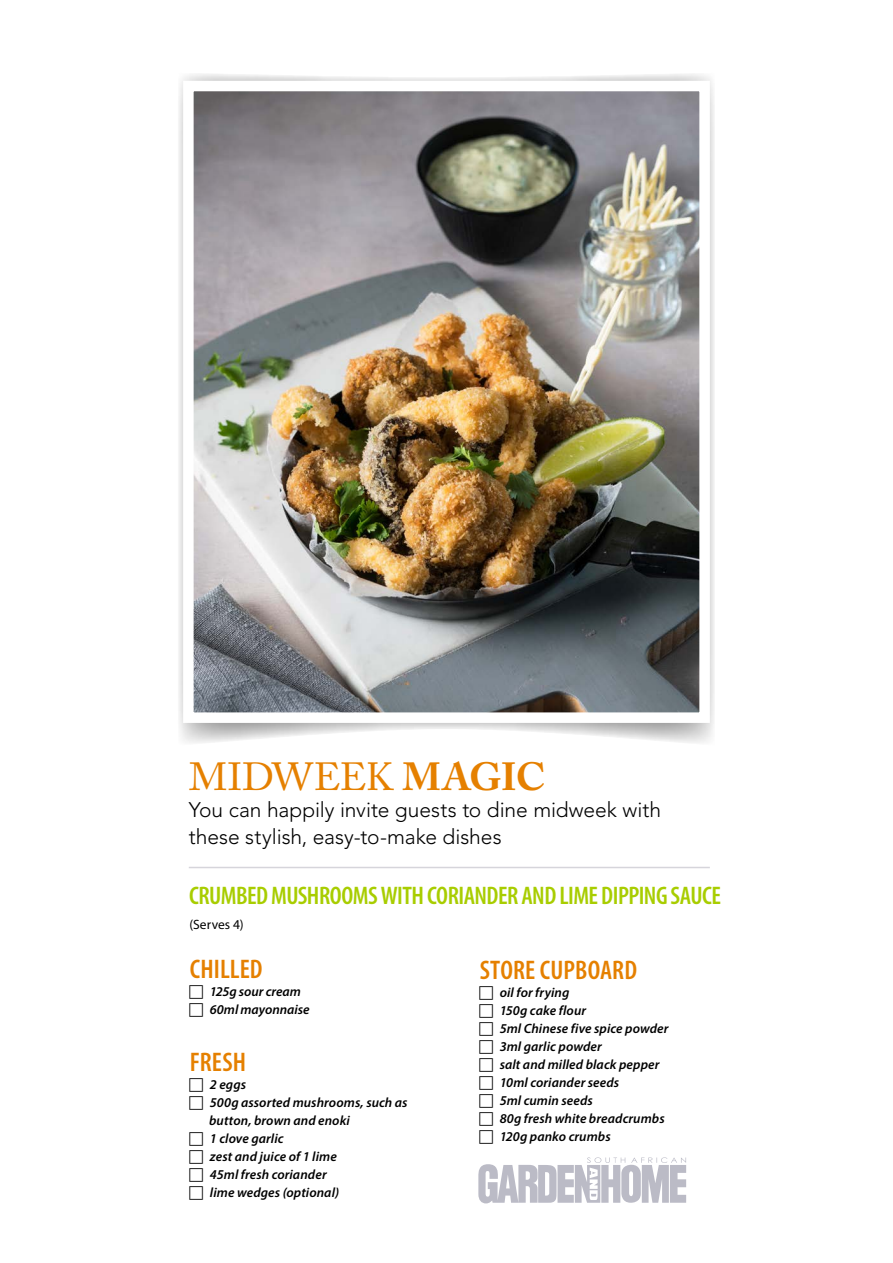
<style>
.page{position:relative;width:893px;height:1263px;background:#fff}
.page>*{position:absolute;margin:0;border:0;box-sizing:border-box;transform-origin:0 0}
.t1{font:39px "Adobe Caslon Pro";letter-spacing:-.01em;color:#e58000}
.t2{font:600 condensed 27px "Myriad Pro";letter-spacing:.005em;color:#e58000}
.t3{font:600 condensed 25.5px "Myriad Pro";letter-spacing:-.02em;color:#a8cd00}
.t4{font:300 21px/27px "Avenir LT Std";color:#000}
.t5{font:italic 600 13.5px/18px "Myriad Pro";letter-spacing:.005em;color:#000}
.t6{font:13.5px "Myriad Pro";letter-spacing:.005em;color:#000}
.s1{font-weight:700}
</style>
<div class="page">
<svg style="left:179px;top:74px;width:535px;height:669px"></svg>
<img style="left:194px;top:92px;width:505px;height:620px">
<hr style="left:189px;top:867px;width:521px;height:1px;background:#d6d5db">
<svg style="left:478px;top:1157px;width:208px;height:46px"></svg>
<h1 class="t1" style="left:189px;top:754px;width:358px">MIDWEEK <span class="s1">MAGIC</span></h1>
<h3 class="t4" style="left:189px;top:796px;width:474px">You can happily invite guests to dine midweek with these stylish, easy-to-make dishes</h3>
<h3 class="t3" style="left:189px;top:879px;width:533px">CRUMBED MUSHROOMS WITH CORIANDER AND LIME DIPPING SAUCE</h3>
<p class="t6" style="left:190px;top:916px;width:55px">(Serves 4)</p>
<h2 class="t2" style="left:190px;top:952px;width:74px">CHILLED</h2>
<p class="t5" style="left:210px;top:982px;width:101px">125g sour cream<br>60ml mayonnaise</p>
<h2 class="t2" style="left:190px;top:1045px;width:58px">FRESH</h2>
<p class="t5" style="left:209px;top:1075px;width:200px">2 eggs<br>500g assorted mushrooms, such as button, brown and enoki<br>1 clove garlic<br>zest and juice of 1 lime<br>45ml fresh coriander<br>lime wedges (optional)</p>
<h2 class="t2" style="left:480px;top:953px;width:159px">STORE CUPBOARD</h2>
<p class="t5" style="left:500px;top:983px;width:170px">oil for frying<br>150g cake flour<br>5ml Chinese five spice powder<br>3ml garlic powder<br>salt and milled black pepper<br>10ml coriander seeds<br>5ml cumin seeds<br>80g fresh white breadcrumbs<br>120g panko crumbs</p>
</div>
